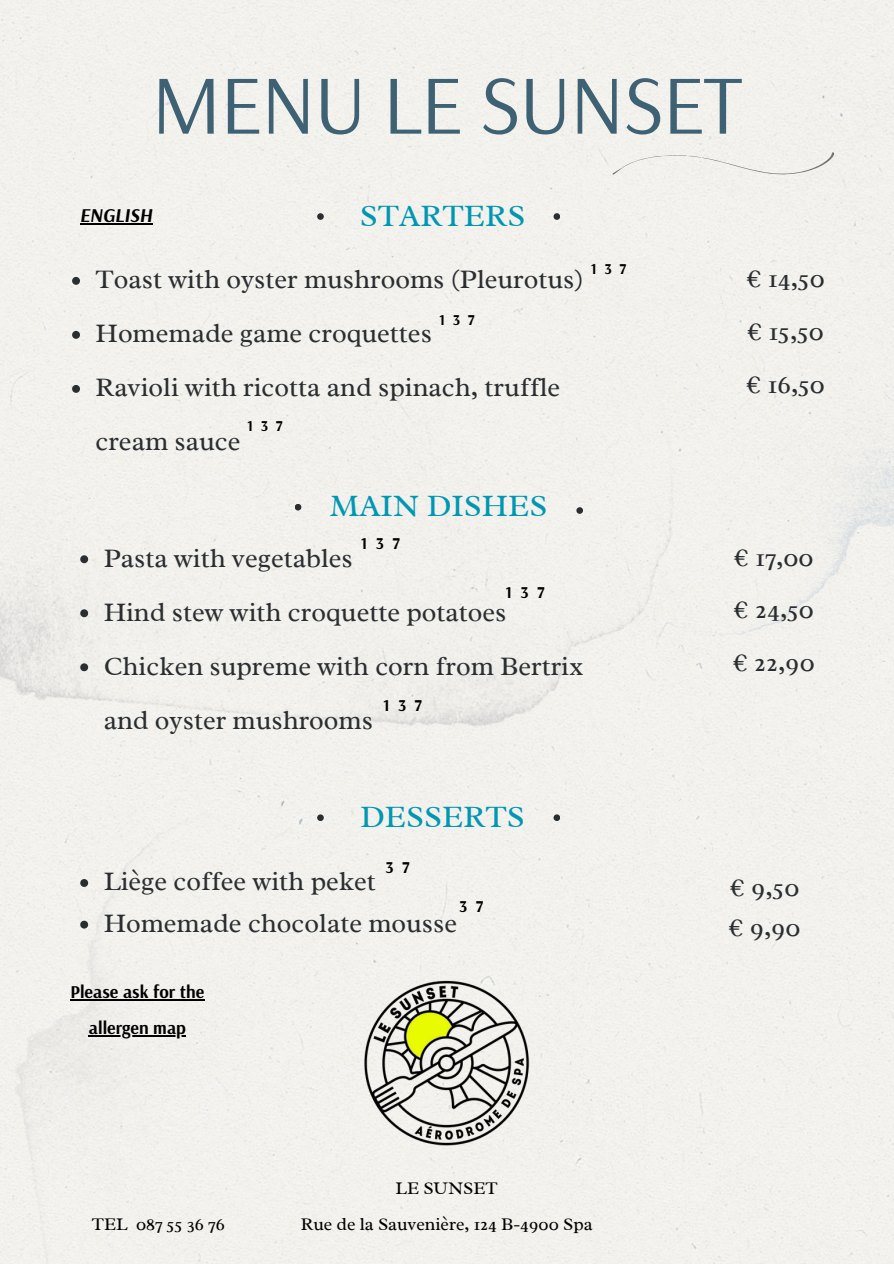
<style>
.page{position:relative;width:894px;height:1264px;background:#fff}
.page>*{position:absolute;margin:0;border:0;box-sizing:border-box;transform-origin:0 0}
.t1{font:84.15px "Arsenal";letter-spacing:-.02em;color:#3e6174}
.t2{font:31.5px "Radley";color:#0097b2}
.t3{font:27px/54px "Radley";color:#2a2e30}
.t4{font:26.7px/52.8px "Radley";color:#2a2e30;text-align:justify}
.t5{font:italic 700 19.5px "Arsenal";color:#000}
.t6{font:18px "Radley";color:#000}
.t7{font:700 18px "Arsenal";color:#000}
.t8{font:700 16.5px "Arsenal";letter-spacing:.51em;color:#000}
.t9{font:700 15px "Arsenal";letter-spacing:.51em;color:#000}
</style>
<div class="page">
<div style="left:0;top:0;width:893px;height:1263px;background:#f3f1ec"></div>
<div style="left:517px;top:0;width:376px;height:637px;background:#f2f1ec"></div>
<div style="left:0;top:91px;width:717px;height:632px;background:#f2f1ec"></div>
<div style="left:0;top:723px;width:747px;height:540px;background:#f3f1ec"></div>
<div style="left:611px;top:143px;width:224px;height:44px;background:#f3f1ec"></div>
<div style="left:317px;top:213px;width:7px;height:7px;background:#2a2e30;border-radius:50%"></div>
<div style="left:553px;top:213px;width:7px;height:7px;background:#2a2e30;border-radius:50%"></div>
<svg style="left:72px;top:277px;width:8px;height:8px"></svg>
<svg style="left:72px;top:331px;width:8px;height:8px"></svg>
<svg style="left:72px;top:385px;width:8px;height:8px"></svg>
<svg style="left:80px;top:879px;width:8px;height:7px"></svg>
<svg style="left:80px;top:920px;width:8px;height:8px"></svg>
<img style="left:348px;top:967px;width:197px;height:197px">
<div style="left:294px;top:504px;width:7px;height:6px;background:#2a2e30;border-radius:50%"></div>
<div style="left:576px;top:507px;width:7px;height:7px;background:#2a2e30;border-radius:50%"></div>
<svg style="left:80px;top:555px;width:8px;height:8px"></svg>
<svg style="left:80px;top:609px;width:8px;height:8px"></svg>
<svg style="left:80px;top:663px;width:8px;height:8px"></svg>
<div style="left:317px;top:814px;width:7px;height:7px;background:#2a2e30;border-radius:50%"></div>
<div style="left:553px;top:814px;width:7px;height:7px;background:#2a2e30;border-radius:50%"></div>
<hr style="left:80px;top:223px;width:72px;height:1px;background:#000">
<hr style="left:70px;top:999px;width:134px;height:1px;background:#000">
<hr style="left:89px;top:1035px;width:97px;height:1px;background:#000">
<p class="t1" style="left:151px;top:49px;width:592px">MENU LE SUNSET</p>
<p class="t5" style="left:80px;top:203px;width:74px">ENGLISH</p>
<p class="t2" style="left:360px;top:196px;width:167px">STARTERS</p>
<h3 class="t3" style="left:95px;top:252px;width:489px">Toast with oyster mushrooms (Pleurotus)</h3>
<h1 class="t3" style="left:95px;top:306px;width:338px">Homemade game croquettes</h1>
<p class="t3" style="left:95px;top:360px;width:466px">Ravioli with ricotta and spinach, truffle cream sauce</p>
<p class="t9" style="left:439px;top:310px;width:37px">137</p>
<p class="t9" style="left:247px;top:416px;width:37px">137</p>
<h2 class="t9" style="left:590px;top:259px;width:37px">137</h2>
<p class="t2" style="left:330px;top:486px;width:219px">MAIN DISHES</p>
<p class="t3" style="left:104px;top:530px;width:250px">Pasta with vegetables</p>
<p class="t3" style="left:104px;top:584px;width:404px">Hind stew with croquette potatoes</p>
<p class="t3" style="left:104px;top:638px;width:481px">Chicken supreme with corn from Bertrix and oyster mushrooms</p>
<p class="t8" style="left:361px;top:532px;width:40px">137</p>
<h2 class="t8" style="left:505px;top:581px;width:40px">137</h2>
<p class="t8" style="left:383px;top:694px;width:40px">137</p>
<h6 class="t2" style="left:360px;top:797px;width:166px">DESSERTS</h6>
<p class="t8" style="left:385px;top:856px;width:25px">3 7</p>
<h5 class="t8" style="left:459px;top:895px;width:25px">3 7</h5>
<p class="t3" style="left:104px;top:854px;width:274px">Liège coffee with peket</p>
<p class="t3" style="left:104px;top:896px;width:355px">Homemade chocolate mousse</p>
<p class="t7" style="left:70px;top:980px;width:135px">Please ask for the</p>
<p class="t7" style="left:89px;top:1016px;width:99px">allergen map</p>
<p class="t6" style="left:395px;top:1176px;width:104px">LE SUNSET</p>
<p class="t6" style="left:92px;top:1212px;width:134px">TEL 087 55 36 76</p>
<h2 class="t6" style="left:300px;top:1212px;width:293px">Rue de la Sauvenière, 124 B-4900 Spa</h2>
<h4 class="t4" style="left:746px;top:252px;width:80px">€ 14,50 € 15,50 € 16,50</h4>
<h3 class="t4" style="left:732px;top:530px;width:84px">€ 17,00 € 24,50 € 22,90</h3>
<p class="t4" style="left:728px;top:866px;width:74px;line-height:40.5px">€ 9,50 € 9,90</p>
</div>
